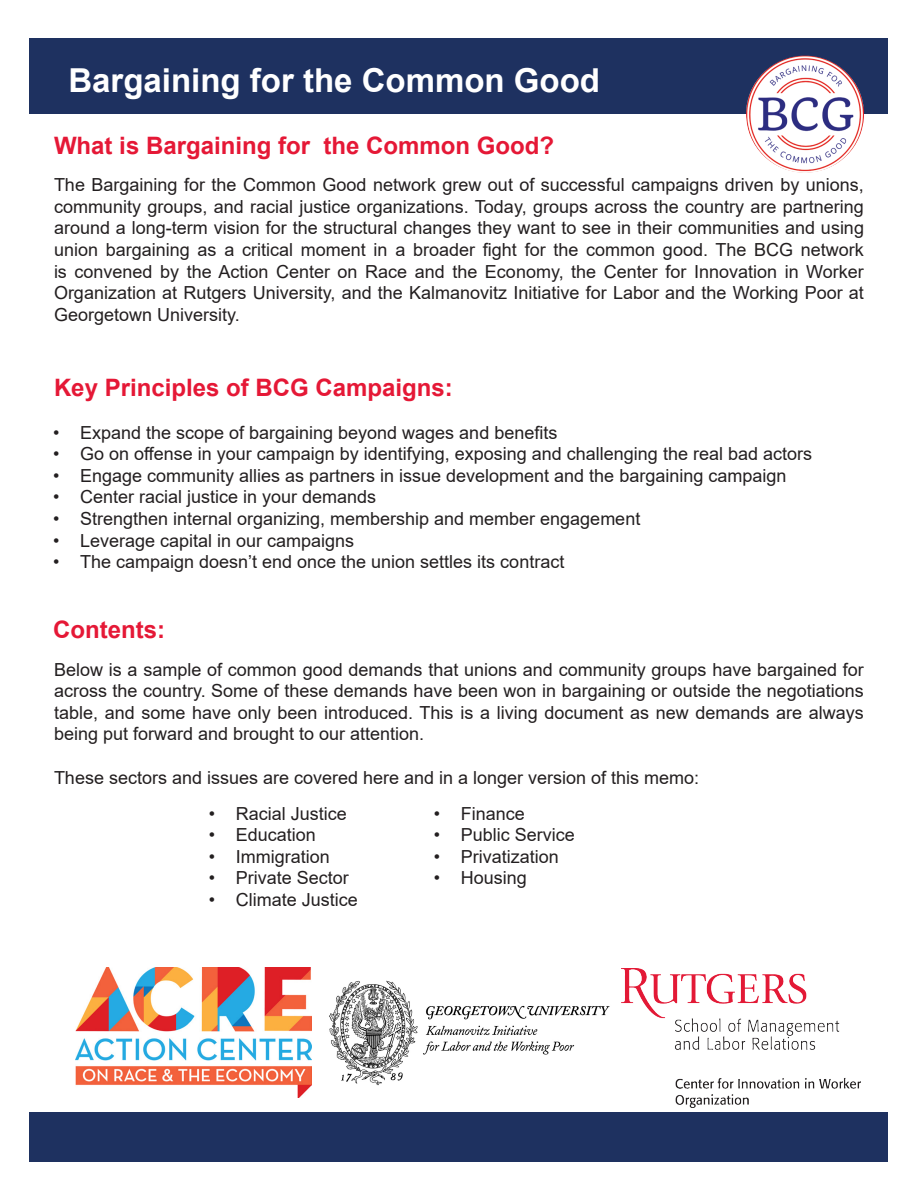
<style>
.page{position:relative;width:918px;height:1188px;background:#fff}
.page>*{position:absolute;margin:0;border:0;box-sizing:border-box;transform-origin:0 0}
.t1{font:700 33px "Arial";color:#fff}
.t2{font:700 24px "Arial";color:#e51836}
.t3{font:18px/21.6px "Arial";color:#231f20;text-align:justify}
</style>
<div class="page">
<div style="left:29px;top:39px;width:858px;height:75px;background:#1e3160"></div>
<img style="left:746px;top:56px;width:118px;height:117px">
<div style="left:29px;top:1112px;width:858px;height:50px;background:#1e3160"></div>
<img style="left:621px;top:968px;width:239px;height:139px">
<img style="left:76px;top:968px;width:235px;height:129px">
<img style="left:329px;top:980px;width:281px;height:106px">
<p class="t1" style="left:68px;top:58px;width:533px">Bargaining for the Common Good</p>
<p class="t2" style="left:54px;top:129px;width:502px">What is Bargaining for the Common Good?</p>
<p class="t3" style="left:54px;top:174px;width:812px">The Bargaining for the Common Good network grew out of successful campaigns driven by unions, community groups, and racial justice organizations. Today, groups across the country are partnering around a long-term vision for the structural changes they want to see in their communities and using union bargaining as a critical moment in a broader fight for the common good. The BCG network is convened by the Action Center on Race and the Economy, the Center for Innovation in Worker Organization at Rutgers University, and the Kalmanovitz Initiative for Labor and the Working Poor at Georgetown University.</p>
<p class="t2" style="left:54px;top:371px;width:400px">Key Principles of BCG Campaigns:</p>
<p class="t3" style="left:53px;top:421px;width:506px">• Expand the scope of bargaining beyond wages and benefits</p>
<p class="t3" style="left:53px;top:443px;width:760px">• Go on offense in your campaign by identifying, exposing and challenging the real bad actors</p>
<p class="t3" style="left:53px;top:465px;width:735px">• Engage community allies as partners in issue development and the bargaining campaign</p>
<p class="t3" style="left:53px;top:486px;width:325px">• Center racial justice in your demands</p>
<p class="t3" style="left:53px;top:508px;width:589px">• Strengthen internal organizing, membership and member engagement</p>
<p class="t3" style="left:53px;top:529px;width:303px">• Leverage capital in our campaigns</p>
<p class="t3" style="left:53px;top:551px;width:513px">• The campaign doesn’t end once the union settles its contract</p>
<p class="t2" style="left:53px;top:613px;width:113px">Contents:</p>
<p class="t3" style="left:54px;top:658px;width:811px">Below is a sample of common good demands that unions and community groups have bargained for across the country. Some of these demands have been won in bargaining or outside the negotiations table, and some have only been introduced. This is a living document as new demands are always being put forward and brought to our attention.</p>
<p class="t3" style="left:54px;top:766px;width:647px">These sectors and issues are covered here and in a longer version of this memo:</p>
<p class="t3" style="left:209px;top:802px;width:140px">• Racial Justice</p>
<p class="t3" style="left:209px;top:824px;width:109px">• Education</p>
<p class="t3" style="left:209px;top:845px;width:123px">• Immigration</p>
<p class="t3" style="left:209px;top:867px;width:142px">• Private Sector</p>
<p class="t3" style="left:209px;top:889px;width:151px">• Climate Justice</p>
<p class="t3" style="left:434px;top:802px;width:93px">• Finance</p>
<p class="t3" style="left:434px;top:824px;width:143px">• Public Service</p>
<p class="t3" style="left:434px;top:845px;width:127px">• Privatization</p>
<p class="t3" style="left:434px;top:867px;width:95px">• Housing</p>
</div>
